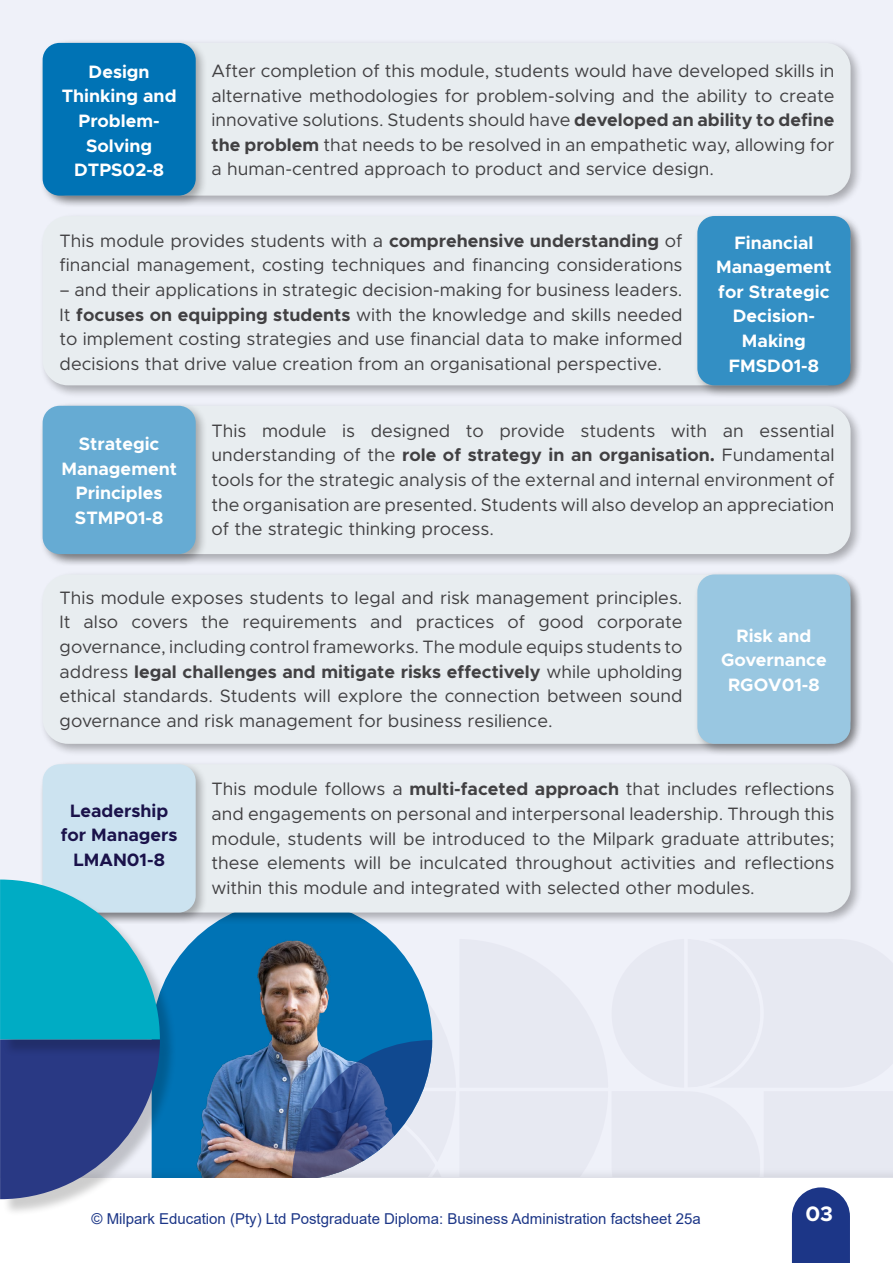
<style>
.page{position:relative;width:893px;height:1263px;background:#eff1f9}
.page>*{position:absolute;margin:0;border:0;box-sizing:border-box;transform-origin:0 0}
.t1{font:700 21px "Metropolis";color:#fff}
.t2{font:18px/24.6px "Metropolis";color:#414042;text-align:justify}
.t3{font:700 18px/24.6px "Metropolis";color:#fff;text-align:center}
.t4{font:700 18px/24.6px "Metropolis";color:#1a124a;text-align:center}
.t5{font:15px "Arial";color:#1c3687}
.s1{font-weight:700}
</style>
<div class="page">
<div style="left:39px;top:39px;width:824px;height:169px;background:#000;opacity:.3"></div>
<div style="left:43px;top:43px;width:808px;height:153px;background:#e8edf0;border-radius:26px"></div>
<div style="left:39px;top:39px;width:169px;height:169px;background:#000;opacity:.3"></div>
<div style="left:43px;top:43px;width:153px;height:153px;background:#0073b5;border-radius:17px"></div>
<div style="left:39px;top:402px;width:824px;height:165px;background:#000;opacity:.3"></div>
<div style="left:43px;top:406px;width:808px;height:148px;background:#e8edf0;border-radius:26px"></div>
<div style="left:39px;top:402px;width:169px;height:165px;background:#000;opacity:.3"></div>
<div style="left:43px;top:406px;width:153px;height:148px;background:#66abd3;border-radius:17px"></div>
<div style="left:39px;top:760px;width:824px;height:165px;background:#000;opacity:.3"></div>
<div style="left:43px;top:764px;width:808px;height:148px;background:#e8edf0;border-radius:26px"></div>
<div style="left:39px;top:760px;width:169px;height:165px;background:#000;opacity:.3"></div>
<div style="left:43px;top:764px;width:153px;height:148px;background:#cce3f0;border-radius:17px"></div>
<div style="left:39px;top:212px;width:824px;height:186px;background:#000;opacity:.3"></div>
<div style="left:43px;top:216px;width:807px;height:169px;background:#e8edf0;border-radius:26px"></div>
<div style="left:693px;top:212px;width:170px;height:186px;background:#000;opacity:.3"></div>
<div style="left:697px;top:216px;width:153px;height:169px;background:#338fc4;border-radius:17px"></div>
<div style="left:39px;top:570px;width:824px;height:187px;background:#000;opacity:.3"></div>
<div style="left:43px;top:574px;width:807px;height:170px;background:#e8edf0;border-radius:26px"></div>
<div style="left:693px;top:570px;width:170px;height:187px;background:#000;opacity:.3"></div>
<div style="left:697px;top:574px;width:153px;height:170px;background:#99c7e1;border-radius:17px"></div>
<svg style="left:0;top:879px;width:893px;height:384px"></svg>
<p class="t3" style="left:62px;top:59px;width:116px">Design<br>Thinking and<br>Problem-<br>Solving<br>DTPS02-8</p>
<p class="t2" style="left:212px;top:58px;width:624px">After completion of this module, students would have developed skills in alternative methodologies for problem-solving and the ability to create innovative solutions. Students should have <span class="s1">developed an ability to define the problem</span> that needs to be resolved in an empathetic way, allowing for a human-centred approach to product and service design.</p>
<p class="t2" style="left:60px;top:228px;width:624px">This module provides students with a <span class="s1">comprehensive understanding</span> of financial management, costing techniques and financing considerations</p>
<p class="t2" style="left:60px;top:278px;width:624px">– and their applications in strategic decision-making for business leaders.<br>It <span class="s1">focuses on equipping students</span> with the knowledge and skills needed to implement costing strategies and use financial data to make informed decisions that drive value creation from an organisational perspective.</p>
<p class="t3" style="left:716px;top:230px;width:117px">Financial<br>Management for Strategic<br>Decision-<br>Making<br>FMSD01-8</p>
<p class="t3" style="left:61px;top:432px;width:117px">Strategic<br>Management<br>Principles<br>STMP01-8</p>
<p class="t2" style="left:212px;top:418px;width:624px">This module is designed to provide students with an essential understanding of the <span class="s1">role of strategy in an organisation.</span> Fundamental tools for the strategic analysis of the external and internal environment of the organisation are presented. Students will also develop an appreciation of the strategic thinking process.</p>
<p class="t2" style="left:60px;top:585px;width:624px">This module exposes students to legal and risk management principles.<br>It also covers the requirements and practices of good corporate governance, including control frameworks. The module equips students to address <span class="s1">legal challenges and mitigate risks effectively</span> while upholding ethical standards. Students will explore the connection between sound governance and risk management for business resilience.</p>
<p class="t3" style="left:721px;top:623px;width:107px">Risk and<br>Governance<br>RGOV01-8</p>
<p class="t4" style="left:61px;top:798px;width:118px">Leadership for Managers<br>LMAN01-8</p>
<p class="t2" style="left:212px;top:777px;width:624px">This module follows a <span class="s1">multi-faceted approach</span> that includes reflections and engagements on personal and interpersonal leadership. Through this module, students will be introduced to the Milpark graduate attributes; these elements will be inculcated throughout activities and reflections within this module and integrated with selected other modules.</p>
<p class="t5" style="left:92px;top:1208px;width:611px">© Milpark Education (Pty) Ltd Postgraduate Diploma: Business Administration factsheet 25a</p>
<p class="t1" style="left:805px;top:1200px;width:29px">03</p>
</div>
